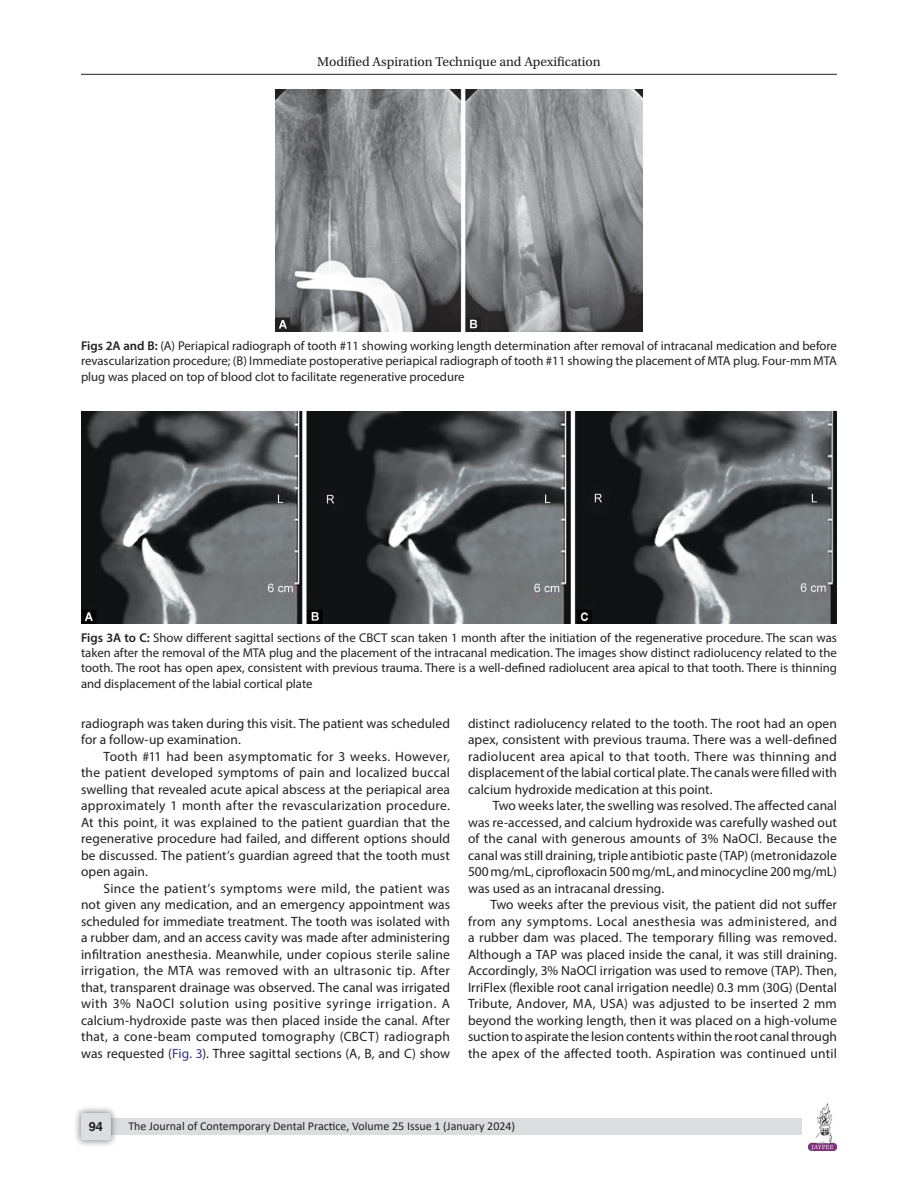
<style>
.page{position:relative;width:918px;height:1188px;background:#fff}
.page>*{position:absolute;margin:0;border:0;box-sizing:border-box;transform-origin:0 0}
.Para-Indent{font:13.5px/16.5px "Myriad Pro";letter-spacing:.005em;color:#231f20;text-align:justify}
.t1{font:13.5px "Utopia Std";color:#231f20}
.FigCaption{font:12.75px/15.3px "Myriad Pro";color:#231f20;text-align:justify}
.t2{font:700 12.75px "Helvetica LT Std";color:#231f20}
.t3{font:12px "Calibri";color:#231f20}
.s1{font-weight:600}
.s2{color:#2e3092}
</style>
<div class="page">
<hr style="left:81px;top:74px;width:756px;height:1px;background:#231f20">
<img style="left:808px;top:1103px;width:29px;height:48px">
<div style="left:96px;top:1119px;width:706px;height:16px;background:#dcdddf"></div>
<div style="left:73px;top:1106px;width:45px;height:41px;background:#231f20;opacity:.61"></div>
<div style="left:81px;top:1113px;width:30px;height:27px;background:#dcdddf;border-radius:2px"></div>
<img style="left:275px;top:90px;width:368px;height:242px">
<img style="left:81px;top:411px;width:756px;height:212px">
<p class="t1" style="left:317px;top:55px;width:285px">Modified Aspiration Technique and Apexification</p>
<p class="FigCaption" style="left:81px;top:338px;width:757px"><span class="s1">Figs 2A and B:</span> (A) Periapical radiograph of tooth #11 showing working length determination after removal of intracanal medication and before revascularization procedure; (B) Immediate postoperative periapical radiograph of tooth #11 showing the placement of MTA plug. Four-mm MTA plug was placed on top of blood clot to facilitate regenerative procedure</p>
<p class="FigCaption" style="left:81px;top:629px;width:757px"><span class="s1">Figs 3A to C:</span> Show different sagittal sections of the CBCT scan taken 1 month after the initiation of the regenerative procedure. The scan was taken after the removal of the MTA plug and the placement of the intracanal medication. The images show distinct radiolucency related to the tooth. The root has open apex, consistent with previous trauma. There is a well-defined radiolucent area apical to that tooth. There is thinning and displacement of the labial cortical plate</p>
<p class="Para-Indent" style="left:81px;top:715px;width:371px">radiograph was taken during this visit. The patient was scheduled for a follow-up examination.</p>
<p class="Para-Indent" style="left:81px;top:748px;width:371px;text-indent:22px">Tooth #11 had been asymptomatic for 3 weeks. However, the patient developed symptoms of pain and localized buccal swelling that revealed acute apical abscess at the periapical area approximately 1 month after the revascularization procedure.<br>At this point, it was explained to the patient guardian that the regenerative procedure had failed, and different options should be discussed. The patient’s guardian agreed that the tooth must open again.</p>
<p class="Para-Indent" style="left:81px;top:880px;width:371px;text-indent:22px">Since the patient’s symptoms were mild, the patient was not given any medication, and an emergency appointment was scheduled for immediate treatment. The tooth was isolated with a rubber dam, and an access cavity was made after administering infiltration anesthesia. Meanwhile, under copious sterile saline irrigation, the MTA was removed with an ultrasonic tip. After that, transparent drainage was observed. The canal was irrigated with 3% NaOCl solution using positive syringe irrigation. A calcium-hydroxide paste was then placed inside the canal. After that, a cone-beam computed tomography (CBCT) radiograph was requested (<span class="s2">Fig. 3</span>). Three sagittal sections (A, B, and C) show</p>
<p class="Para-Indent" style="left:468px;top:715px;width:370px">distinct radiolucency related to the tooth. The root had an open apex, consistent with previous trauma. There was a well-defined radiolucent area apical to that tooth. There was thinning and displacement of the labial cortical plate. The canals were filled with calcium hydroxide medication at this point.</p>
<p class="Para-Indent" style="left:468px;top:797px;width:371px;text-indent:25px">Two weeks later, the swelling was resolved. The affected canal was re-accessed, and calcium hydroxide was carefully washed out of the canal with generous amounts of 3% NaOCl. Because the canal was still draining, triple antibiotic paste (TAP) (metronidazole 500 mg/mL, ciprofloxacin 500 mg/mL, and minocycline 200 mg/mL) was used as an intracanal dressing.</p>
<p class="Para-Indent" style="left:468px;top:896px;width:371px;text-indent:22px">Two weeks after the previous visit, the patient did not suffer from any symptoms. Local anesthesia was administered, and a rubber dam was placed. The temporary filling was removed.<br>Although a TAP was placed inside the canal, it was still draining.<br>Accordingly, 3% NaOCl irrigation was used to remove (TAP). Then, IrriFlex (flexible root canal irrigation needle) 0.3 mm (30G) (Dental Tribute, Andover, MA, USA) was adjusted to be inserted 2 mm beyond the working length, then it was placed on a high-volume suction to aspirate the lesion contents within the root canal through the apex of the affected tooth. Aspiration was continued until</p>
<p class="t2" style="left:89px;top:1119px;width:16px">94</p>
<p class="t3" style="left:128px;top:1117px;width:388px">The Journal of Contemporary Dental Practice, Volume 25 Issue 1 (January 2024)</p>
</div>
